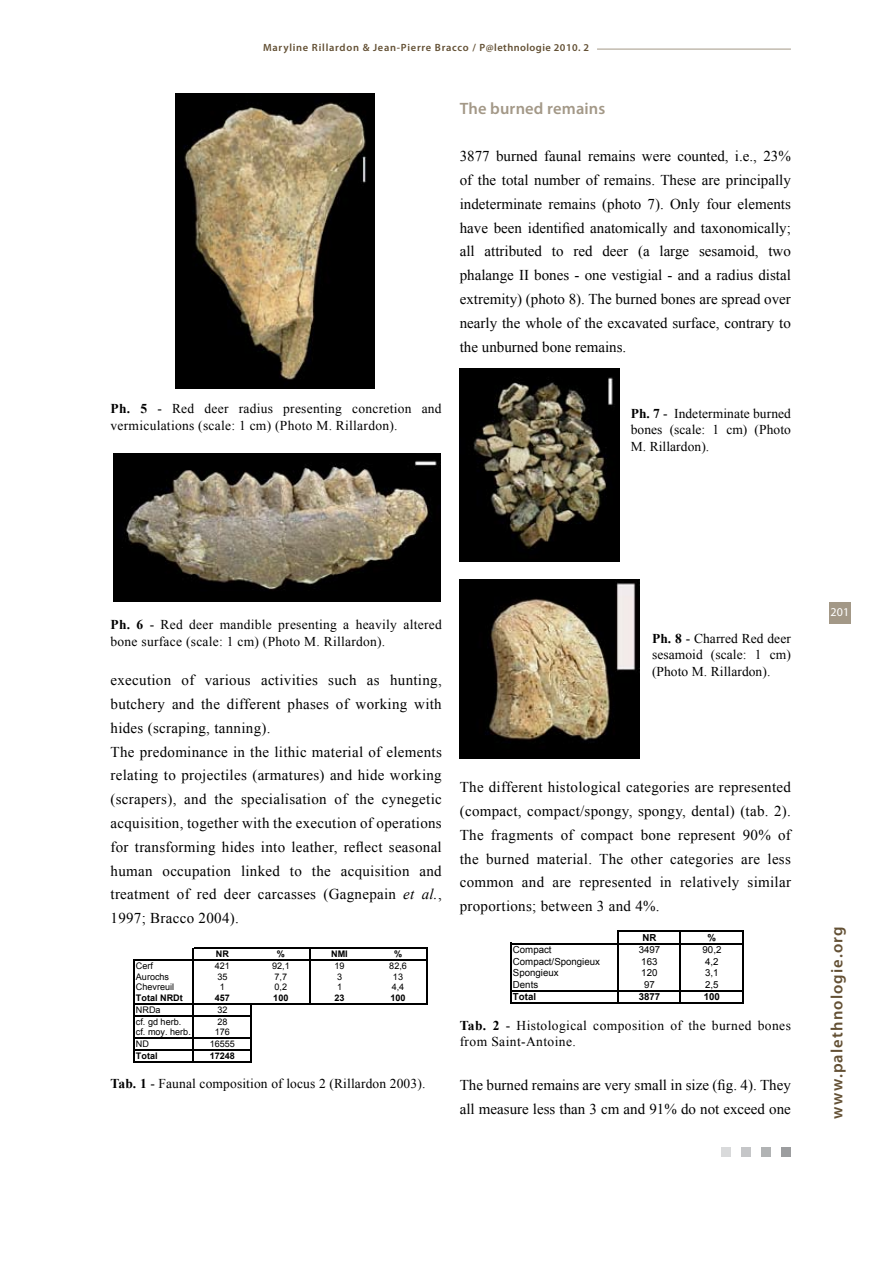
<style>
.page{position:relative;width:893px;height:1263px;background:#fff}
.page>*{position:absolute;margin:0;border:0;box-sizing:border-box;transform-origin:0 0}
.t1{font:600 16.5px "Myriad Pro";letter-spacing:.07em;color:#635034}
.t2{font:600 16.5px "Myriad Pro";letter-spacing:.01em;color:#a39887}
.t3{font:15px/23.9px "Times New Roman";letter-spacing:.02em;color:#000;text-align:justify}
.t4{font:15px/23.9px "Times New Roman";color:#000}
.t5{font:13.5px/16.5px "Times New Roman";letter-spacing:.02em;color:#000}
.t6{font:12px "Myriad Pro";color:#fff}
.t7{font:600 10.5px "Myriad Pro";letter-spacing:.07em;color:#635034}
.t8{font:9.75px "Arial";color:#000}
.t9{font:700 9.75px "Arial";color:#000}
.t10{font:9px "Arial";color:#000}
.t11{font:700 9px "Arial";color:#000}
.s1{font-weight:700}
.s2{font-style:italic}
</style>
<div class="page">
<div style="left:829px;top:602px;width:22px;height:21px;background:#a39887"></div>
<hr style="left:597px;top:49px;width:194px;height:1px;background:#a39887">
<div style="left:781px;top:1147px;width:10px;height:10px;background:#9c9d9f"></div>
<div style="left:761px;top:1147px;width:10px;height:10px;background:#b1b3b4"></div>
<div style="left:741px;top:1147px;width:10px;height:10px;background:#c5c6c8"></div>
<div style="left:721px;top:1147px;width:10px;height:10px;background:#d9dadb"></div>
<hr style="left:192px;top:948px;width:1px;height:114px;background:#000">
<hr style="left:309px;top:949px;width:1px;height:56px;background:#000">
<hr style="left:426px;top:949px;width:1px;height:56px;background:#000">
<hr style="left:133px;top:959px;width:2px;height:103px;background:#000">
<hr style="left:250px;top:1005px;width:2px;height:57px;background:#000">
<hr style="left:194px;top:948px;width:233px;height:1px;background:#000">
<hr style="left:135px;top:959px;width:292px;height:2px;background:#000">
<hr style="left:135px;top:1003px;width:292px;height:2px;background:#000">
<hr style="left:135px;top:1015px;width:117px;height:1px;background:#000">
<hr style="left:135px;top:1037px;width:117px;height:2px;background:#000">
<hr style="left:135px;top:1049px;width:117px;height:2px;background:#000">
<hr style="left:135px;top:1061px;width:117px;height:1px;background:#000">
<img style="left:176px;top:94px;width:198px;height:294px">
<img style="left:114px;top:454px;width:327px;height:148px">
<img style="left:460px;top:369px;width:159px;height:193px">
<img style="left:460px;top:579px;width:180px;height:179px">
<hr style="left:617px;top:930px;width:1px;height:74px;background:#000">
<hr style="left:679px;top:932px;width:2px;height:72px;background:#000">
<hr style="left:742px;top:932px;width:1px;height:72px;background:#000">
<hr style="left:510px;top:943px;width:2px;height:61px;background:#000">
<hr style="left:619px;top:930px;width:124px;height:2px;background:#000">
<hr style="left:512px;top:943px;width:231px;height:1px;background:#000">
<hr style="left:512px;top:990px;width:231px;height:1px;background:#000">
<hr style="left:512px;top:1002px;width:231px;height:2px;background:#000">
<p class="t7" style="left:263px;top:41px;width:328px">Maryline Rillardon &amp; Jean-Pierre Bracco / P@lethnologie 2010. 2</p>
<p class="t2" style="left:460px;top:97px;width:147px">The burned remains</p>
<p class="t3" style="left:460px;top:144px;width:333px">3877 burned faunal remains were counted, i.e., 23% of the total number of remains. These are principally indeterminate remains (photo 7). Only four elements have been identified anatomically and taxonomically; all attributed to red deer (a large sesamoid, two phalange II bones - one vestigial - and a radius distal extremity) (photo 8). The burned bones are spread over nearly the whole of the excavated surface, contrary to the unburned bone remains.</p>
<p class="t5" style="left:111px;top:400px;width:333px"><span class="s1">Ph. 5</span> - Red deer radius presenting concretion and vermiculations (scale: 1 cm) (Photo M. Rillardon).</p>
<p class="t5" style="left:631px;top:405px;width:162px;text-align:justify"><span class="s1">Ph. 7</span> - Indeterminate burned bones (scale: 1 cm) (Photo M. Rillardon).</p>
<p class="t5" style="left:111px;top:616px;width:333px"><span class="s1">Ph. 6</span> - Red deer mandible presenting a heavily altered bone surface (scale: 1 cm) (Photo M. Rillardon).</p>
<p class="t3" style="left:111px;top:668px;width:333px;text-align:left">execution of various activities such as hunting, butchery and the different phases of working with hides (scraping, tanning).<br>The predominance in the lithic material of elements relating to projectiles (armatures) and hide working (scrapers), and the specialisation of the cynegetic acquisition, together with the execution of operations for transforming hides into leather, reflect seasonal human occupation linked to the acquisition and treatment of red deer carcasses (Gagnepain <span class="s2">et al.</span>, 1997; Bracco 2004).</p>
<p class="t11" style="left:216px;top:948px;width:15px">NR</p>
<p class="t11" style="left:277px;top:948px;width:10px">%</p>
<p class="t11" style="left:331px;top:948px;width:18px">NMI</p>
<p class="t11" style="left:394px;top:948px;width:10px">%</p>
<p class="t10" style="left:136px;top:960px;width:19px">Cerf</p>
<p class="t10" style="left:215px;top:960px;width:17px">421</p>
<p class="t10" style="left:272px;top:960px;width:19px">92,1</p>
<p class="t10" style="left:334px;top:960px;width:12px">19</p>
<p class="t10" style="left:389px;top:960px;width:19px">82,6</p>
<p class="t10" style="left:136px;top:970px;width:35px">Aurochs</p>
<p class="t10" style="left:217px;top:970px;width:12px">35</p>
<p class="t10" style="left:275px;top:970px;width:14px">7,7</p>
<p class="t10" style="left:337px;top:970px;width:7px">3</p>
<p class="t10" style="left:393px;top:970px;width:12px">13</p>
<p class="t10" style="left:136px;top:981px;width:40px">Chevreuil</p>
<p class="t10" style="left:220px;top:981px;width:7px">1</p>
<p class="t10" style="left:275px;top:981px;width:14px">0,2</p>
<p class="t10" style="left:337px;top:981px;width:7px">1</p>
<p class="t10" style="left:392px;top:981px;width:14px">4,4</p>
<p class="t11" style="left:136px;top:992px;width:48px">Total NRDt</p>
<p class="t11" style="left:215px;top:992px;width:17px">457</p>
<p class="t11" style="left:273px;top:992px;width:17px">100</p>
<p class="t11" style="left:334px;top:992px;width:12px">23</p>
<p class="t11" style="left:390px;top:992px;width:17px">100</p>
<p class="t10" style="left:136px;top:1004px;width:26px">NRDa</p>
<p class="t10" style="left:217px;top:1004px;width:12px">32</p>
<p class="t10" style="left:136px;top:1015px;width:47px">cf. gd herb.</p>
<p class="t10" style="left:217px;top:1015px;width:12px">28</p>
<p class="t10" style="left:136px;top:1026px;width:56px">cf. moy. herb.</p>
<p class="t10" style="left:215px;top:1026px;width:17px">176</p>
<p class="t10" style="left:136px;top:1038px;width:15px">ND</p>
<p class="t10" style="left:210px;top:1038px;width:27px">16555</p>
<p class="t11" style="left:136px;top:1049px;width:23px">Total</p>
<p class="t11" style="left:210px;top:1049px;width:27px">17248</p>
<p class="t5" style="left:111px;top:1075px;width:316px"><span class="s1">Tab. 1</span> - Faunal composition of locus 2 (Rillardon 2003).</p>
<p class="t5" style="left:652px;top:630px;width:140px;text-align:justify"><span class="s1">Ph. 8</span> - Charred Red deer sesamoid (scale: 1 cm) (Photo M. Rillardon).</p>
<p class="t3" style="left:460px;top:775px;width:333px">The different histological categories are represented (compact, compact/spongy, spongy, dental) (tab. 2).<br>The fragments of compact bone represent 90% of the burned material. The other categories are less common and are represented in relatively similar proportions; between 3 and 4%.</p>
<p class="t9" style="left:642px;top:931px;width:15px">NR</p>
<p class="t9" style="left:708px;top:931px;width:10px">%</p>
<p class="t8" style="left:513px;top:943px;width:40px">Compact</p>
<p class="t8" style="left:639px;top:943px;width:23px">3497</p>
<p class="t8" style="left:703px;top:943px;width:20px">90,2</p>
<p class="t8" style="left:513px;top:955px;width:89px">Compact/Spongieux</p>
<p class="t8" style="left:641px;top:955px;width:18px">163</p>
<p class="t8" style="left:705px;top:955px;width:15px">4,2</p>
<p class="t8" style="left:513px;top:966px;width:47px">Spongieux</p>
<p class="t8" style="left:641px;top:966px;width:18px">120</p>
<p class="t8" style="left:705px;top:966px;width:15px">3,1</p>
<p class="t8" style="left:513px;top:978px;width:27px">Dents</p>
<p class="t8" style="left:644px;top:978px;width:12px">97</p>
<p class="t8" style="left:705px;top:978px;width:15px">2,5</p>
<p class="t9" style="left:513px;top:990px;width:25px">Total</p>
<p class="t9" style="left:639px;top:990px;width:23px">3877</p>
<p class="t9" style="left:704px;top:990px;width:18px">100</p>
<p class="t5" style="left:460px;top:1017px;width:333px"><span class="s1">Tab. 2</span> - Histological composition of the burned bones from Saint-Antoine.</p>
<p class="t4" style="left:460px;top:1073px;width:333px">The burned remains are very small in size (fig. 4). They all measure less than 3 cm and 91% do not exceed one</p>
<p class="t6" style="left:831px;top:605px;width:20px">201</p>
<p class="t1" style="left:827px;top:1119px;width:194px;rotate:-90deg">www.palethnologie.org</p>
</div>
